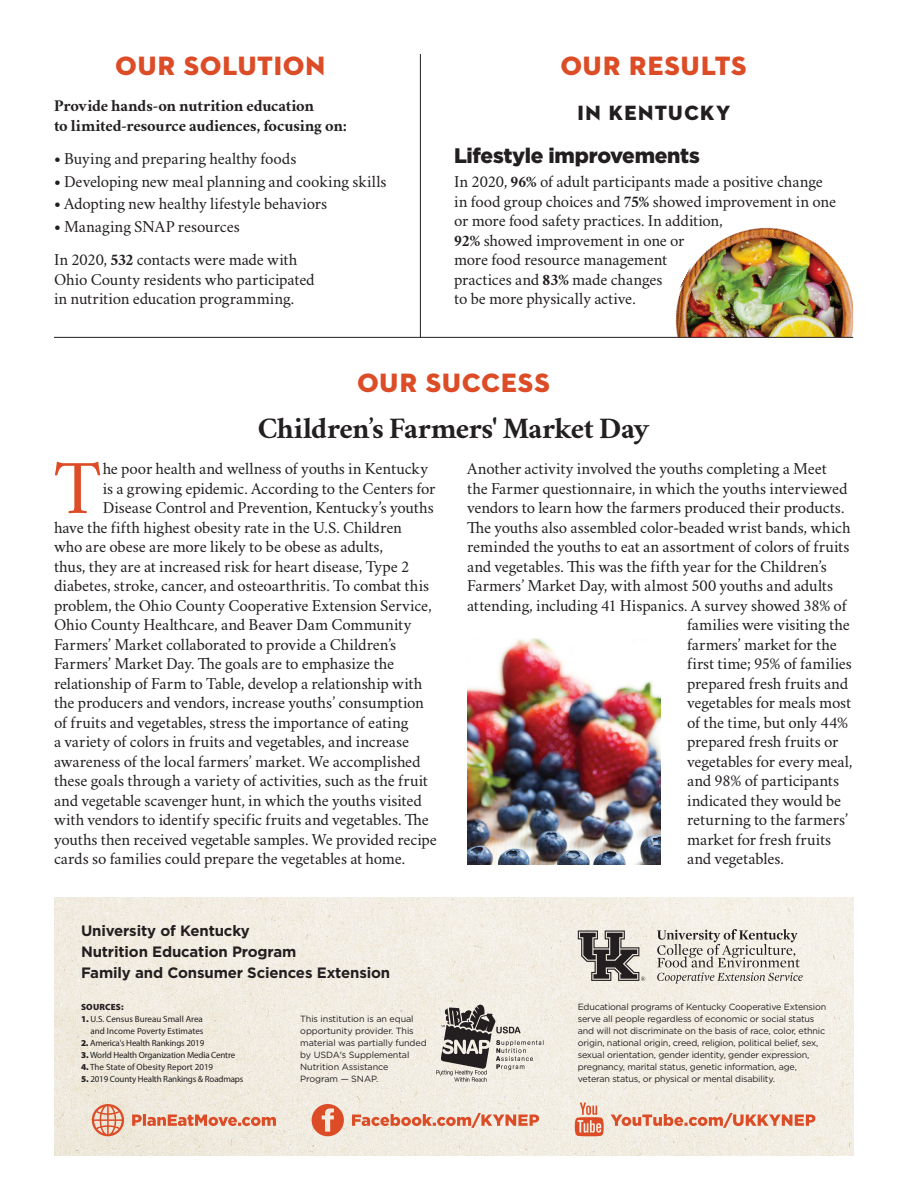
<style>
.page{position:relative;width:918px;height:1188px;background:#fff}
.page>*{position:absolute;margin:0;border:0;box-sizing:border-box;transform-origin:0 0}
.Body{font:75.45px "Crimson";color:#dc4c27}
.Headline{font:700 30px "Crimson";letter-spacing:-.02em;color:#231f20}
.Section_Heading{font:27px "Neutraface 2 Display Titling";letter-spacing:.04em;color:#dc4c27}
.Subhead{font:900 21px "Gotham";letter-spacing:-.015em;color:#231f20}
.Body_Front{font:21px "Neutraface 2 Display Titling";letter-spacing:.07em;color:#231f20}
.Body-2{font:16.5px "Crimson";letter-spacing:-.01em;color:#231f20}
.Body_Front-2{font:16.5px/19.5px "Crimson";letter-spacing:-.01em;color:#231f20}
.Body_Front-3{font:700 16.5px/19.5px "Crimson";letter-spacing:-.01em;color:#231f20}
.Credit_box_heading{font:700 15px "Gotham";letter-spacing:-.01em;color:#231f20}
.t1{font:9px/12px "Gotham";letter-spacing:-.02em;color:#231f20}
.Sources{font:9px "Myriad Pro";letter-spacing:-.02em;color:#231f20}
.Sources-2{font:9px/12px "Myriad Pro";color:#231f20;text-align:right}
.Sources-3{font:900 9px "Myriad Pro";letter-spacing:.02em;color:#231f20}
.s1{font-weight:700}
.s2{font-weight:900}
</style>
<div class="page">
<img style="left:54px;top:897px;width:799px;height:259px">
<img style="left:671px;top:227px;width:182px;height:110px">
<hr style="left:420px;top:54px;width:1px;height:283px;background:#231f20">
<hr style="left:54px;top:337px;width:799px;height:1px;background:#231f20">
<svg style="left:578px;top:931px;width:67px;height:50px;background:#8c8883"></svg>
<svg style="left:657px;top:929px;width:146px;height:54px;background:#cdc9c1"></svg>
<svg style="left:436px;top:1005px;width:108px;height:77px;background:#b7b3ad"></svg>
<svg style="left:312px;top:1104px;width:32px;height:32px"></svg>
<svg style="left:352px;top:1113px;width:187px;height:15px;background:#e8ad98"></svg>
<svg style="left:132px;top:1114px;width:144px;height:12px;background:#e59a81"></svg>
<svg style="left:92px;top:1104px;width:32px;height:32px"></svg>
<svg style="left:611px;top:1113px;width:204px;height:15px;background:#e8ae99"></svg>
<svg style="left:575px;top:1103px;width:29px;height:33px"></svg>
<img style="left:467px;top:638px;width:193px;height:226px">
<p class="Section_Heading" style="left:115px;top:49px;width:211px">OUR SOLUTION</p>
<p class="Section_Heading" style="left:561px;top:49px;width:187px">OUR RESULTS</p>
<p class="Body_Front-3" style="left:54px;top:96px;width:295px">Provide hands-on nutrition education<br>to limited-resource audiences, focusing on:</p>
<p class="Body_Front-2" style="left:54px;top:148px;width:244px"><span class="s1">•</span> Buying and preparing healthy foods</p>
<p class="Body_Front-2" style="left:54px;top:170px;width:334px"><span class="s1">•</span> Developing new meal planning and cooking skills</p>
<p class="Body_Front-2" style="left:54px;top:193px;width:275px"><span class="s1">•</span> Adopting new healthy lifestyle behaviors</p>
<p class="Body_Front-2" style="left:54px;top:216px;width:187px"><span class="s1">•</span> Managing SNAP resources</p>
<p class="Body_Front-2" style="left:54px;top:249px;width:262px">In 2020, <span class="s1">532</span> contacts were made with<br>Ohio County residents who participated in nutrition education programming.</p>
<p class="Body_Front" style="left:577px;top:99px;width:154px">IN KENTUCKY</p>
<p class="Subhead" style="left:454px;top:141px;width:247px">Lifestyle improvements</p>
<p class="Body_Front-2" style="left:454px;top:171px;width:384px">In 2020, <span class="s1">96%</span> of adult participants made a positive change in food group choices and <span class="s1">75%</span> showed improvement in one or more food safety practices. In addition,<br><span class="s1">92%</span> showed improvement in one or<br>more food resource management<br>practices and <span class="s1">83%</span> made changes<br>to be more physically active.</p>
<p class="Section_Heading" style="left:357px;top:366px;width:194px">OUR SUCCESS</p>
<p class="Headline" style="left:258px;top:406px;width:393px">Children’s Farmers' Market Day</p>
<p class="Body" style="left:54px;top:437px;width:49px">T</p>
<p class="Body-2" style="left:103px;top:457px;width:327px">he poor health and wellness of youths in Kentucky</p>
<p class="Body-2" style="left:103px;top:477px;width:334px">is a growing epidemic. According to the Centers for</p>
<p class="Body-2" style="left:103px;top:496px;width:333px">Disease Control and Prevention, Kentucky’s youths</p>
<p class="Body-2" style="left:54px;top:516px;width:350px">have the fifth highest obesity rate in the U.S. Children</p>
<p class="Body-2" style="left:54px;top:535px;width:331px">who are obese are more likely to be obese as adults,</p>
<p class="Body-2" style="left:54px;top:555px;width:357px">thus, they are at increased risk for heart disease, Type 2</p>
<p class="Body-2" style="left:54px;top:574px;width:377px">diabetes, stroke, cancer, and osteoarthritis. To combat this</p>
<p class="Body-2" style="left:54px;top:594px;width:379px">problem, the Ohio County Cooperative Extension Service,</p>
<p class="Body-2" style="left:54px;top:613px;width:359px">Ohio County Healthcare, and Beaver Dam Community</p>
<p class="Body-2" style="left:54px;top:633px;width:344px">Farmers’ Market collaborated to provide a Children’s</p>
<p class="Body-2" style="left:54px;top:652px;width:342px">Farmers’ Market Day. The goals are to emphasize the</p>
<p class="Body-2" style="left:54px;top:672px;width:370px">relationship of Farm to Table, develop a relationship with</p>
<p class="Body-2" style="left:54px;top:691px;width:372px">the producers and vendors, increase youths’ consumption</p>
<p class="Body-2" style="left:54px;top:711px;width:356px">of fruits and vegetables, stress the importance of eating</p>
<p class="Body-2" style="left:54px;top:730px;width:357px">a variety of colors in fruits and vegetables, and increase</p>
<p class="Body-2" style="left:54px;top:750px;width:368px">awareness of the local farmers’ market. We accomplished</p>
<p class="Body-2" style="left:54px;top:769px;width:375px">these goals through a variety of activities, such as the fruit</p>
<p class="Body-2" style="left:54px;top:789px;width:370px">and vegetable scavenger hunt, in which the youths visited</p>
<p class="Body-2" style="left:54px;top:808px;width:376px">with vendors to identify specific fruits and vegetables. The</p>
<p class="Body-2" style="left:54px;top:828px;width:385px">youths then received vegetable samples. We provided recipe</p>
<p class="Body-2" style="left:54px;top:847px;width:353px">cards so families could prepare the vegetables at home.</p>
<p class="Credit_box_heading" style="left:81px;top:921px;width:170px">University of Kentucky</p>
<p class="Credit_box_heading" style="left:81px;top:942px;width:217px">Nutrition Education Program</p>
<p class="Credit_box_heading" style="left:81px;top:963px;width:311px">Family and Consumer Sciences Extension</p>
<p class="t1" style="left:300px;top:1013px;width:128px">This institution is an equal opportunity provider. This material was partially funded by USDA's Supplemental<br>Nutrition Assistance<br>Program — SNAP.</p>
<p class="Sources-3" style="left:81px;top:1002px;width:44px">SOURCES:</p>
<p class="Sources-2" style="left:81px;top:1013px;width:124px"><span class="s2">1.</span> U.S. Census Bureau Small Area and Income Poverty Estimates</p>
<p class="Sources" style="left:81px;top:1038px;width:125px"><span class="s2">2.</span> America's Health Rankings 2019</p>
<p class="Sources" style="left:81px;top:1050px;width:156px"><span class="s2">3.</span> World Health Organization Media Centre</p>
<p class="Sources-2" style="left:81px;top:1061px;width:134px"><span class="s2">4.</span> The State of Obesity Report 2019</p>
<p class="Sources" style="left:81px;top:1074px;width:164px"><span class="s2">5.</span> 2019 County Health Rankings &amp; Roadmaps</p>
<p class="Body-2" style="left:467px;top:457px;width:361px">Another activity involved the youths completing a Meet</p>
<p class="Body-2" style="left:467px;top:477px;width:382px">the Farmer questionnaire, in which the youths interviewed</p>
<p class="Body-2" style="left:467px;top:496px;width:379px">vendors to learn how the farmers produced their products.</p>
<p class="Body-2" style="left:467px;top:516px;width:385px">The youths also assembled color-beaded wrist bands, which</p>
<p class="Body-2" style="left:467px;top:535px;width:384px">reminded the youths to eat an assortment of colors of fruits</p>
<p class="Body-2" style="left:467px;top:555px;width:361px">and vegetables. This was the fifth year for the Children’s</p>
<p class="Body-2" style="left:467px;top:574px;width:368px">Farmers’ Market Day, with almost 500 youths and adults</p>
<p class="Body-2" style="left:467px;top:594px;width:381px">attending, including 41 Hispanics. A survey showed 38% of</p>
<p class="Body-2" style="left:687px;top:613px;width:164px">families were visiting the</p>
<p class="Body-2" style="left:687px;top:633px;width:151px">farmers’ market for the</p>
<p class="Body-2" style="left:687px;top:652px;width:166px">first time; 95% of families</p>
<p class="Body-2" style="left:687px;top:672px;width:163px">prepared fresh fruits and</p>
<p class="Body-2" style="left:687px;top:691px;width:166px">vegetables for meals most</p>
<p class="Body-2" style="left:687px;top:711px;width:162px">of the time, but only 44%</p>
<p class="Body-2" style="left:687px;top:730px;width:153px">prepared fresh fruits or</p>
<p class="Body-2" style="left:687px;top:750px;width:167px">vegetables for every meal,</p>
<p class="Body-2" style="left:687px;top:769px;width:154px">and 98% of participants</p>
<p class="Body-2" style="left:687px;top:789px;width:156px">indicated they would be</p>
<p class="Body-2" style="left:687px;top:808px;width:162px">returning to the farmers’</p>
<p class="Body-2" style="left:687px;top:828px;width:146px">market for fresh fruits</p>
<p class="Body-2" style="left:687px;top:847px;width:98px">and vegetables.</p>
<p class="t1" style="left:578px;top:1001px;width:250px">Educational programs of Kentucky Cooperative Extension serve all people regardless of economic or social status and will not discriminate on the basis of race, color, ethnic origin, national origin, creed, religion, political belief, sex, sexual orientation, gender identity, gender expression, pregnancy, marital status, genetic information, age, veteran status, or physical or mental disability.</p>
</div>
